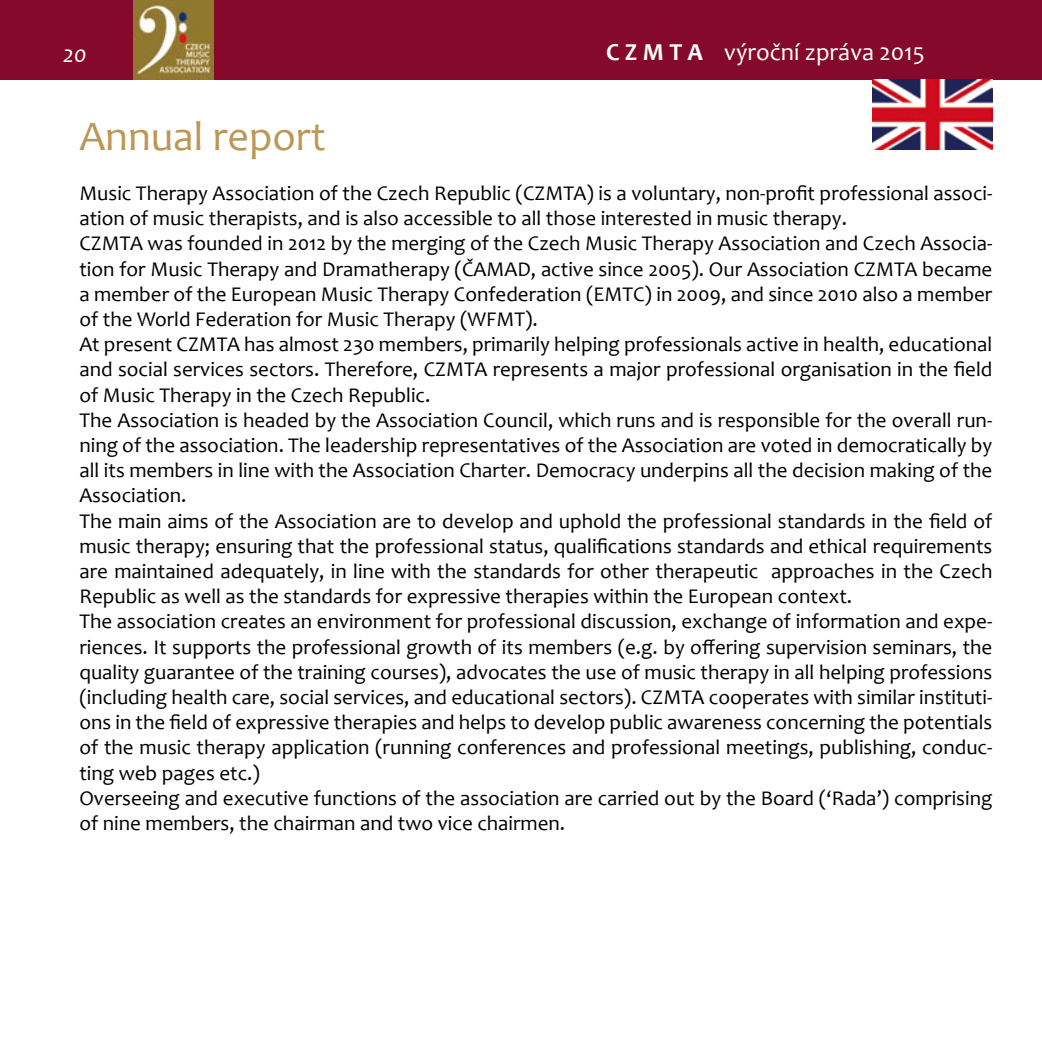
<style>
.page{position:relative;width:1042px;height:1042px;background:#fff}
.page>*{position:absolute;margin:0;border:0;box-sizing:border-box;transform-origin:0 0}
.t1{font:42px "Candara";color:#bc9755}
.t2{font:24.5px "Candara";color:#fff}
.t3{font:italic 24.5px "Candara";color:#fff}
.t4{font:21px/25.2px "Candara";color:#000}
.s1{font-weight:700}
</style>
<div class="page">
<div style="left:0;top:0;width:1042px;height:79px;background:#84092b"></div>
<img style="left:134px;top:0;width:79px;height:79px">
<img style="left:872px;top:79px;width:120px;height:71px">
<p class="t3" style="left:63px;top:39px;width:25px">20</p>
<p class="t2" style="left:606px;top:37px;width:320px"><span class="s1">C Z M T A</span> výroční zpráva 2015</p>
<h1 class="t1" style="left:79px;top:110px;width:248px">Annual report</h1>
<p class="t4" style="left:79px;top:180px;width:914px">Music Therapy Association of the Czech Republic (CZMTA) is a voluntary, non-profit professional associ&shy;ation of music therapists, and is also accessible to all those interested in music therapy.<br>CZMTA was founded in 2012 by the merging of the Czech Music Therapy Association and Czech Associa&shy;tion for Music Therapy and Dramatherapy (ČAMAD, active since 2005). Our Association CZMTA became a member of the European Music Therapy Confederation (EMTC) in 2009, and since 2010 also a member of the World Federation for Music Therapy (WFMT).<br>At present CZMTA has almost 230 members, primarily helping professionals active in health, educational and social services sectors. Therefore, CZMTA represents a major professional organisation in the field of Music Therapy in the Czech Republic.<br>The Association is headed by the Association Council, which runs and is responsible for the overall run&shy;ning of the association. The leadership representatives of the Association are voted in democratically by all its members in line with the Association Charter. Democracy underpins all the decision making of the Association.<br>The main aims of the Association are to develop and uphold the professional standards in the field of music therapy; ensuring that the professional status, qualifications standards and ethical requirements are maintained adequately, in line with the standards for other therapeutic approaches in the Czech Republic as well as the standards for expressive therapies within the European context.<br>The association creates an environment for professional discussion, exchange of information and expe&shy;riences. It supports the professional growth of its members (e.g. by offering supervision seminars, the quality guarantee of the training courses), advocates the use of music therapy in all helping professions (including health care, social services, and educational sectors). CZMTA cooperates with similar instituti&shy;ons in the field of expressive therapies and helps to develop public awareness concerning the potentials of the music therapy application (running conferences and professional meetings, publishing, conduc&shy;ting web pages etc.)<br>Overseeing and executive functions of the association are carried out by the Board (‘Rada’) comprising of nine members, the chairman and two vice chairmen.</p>
</div>
